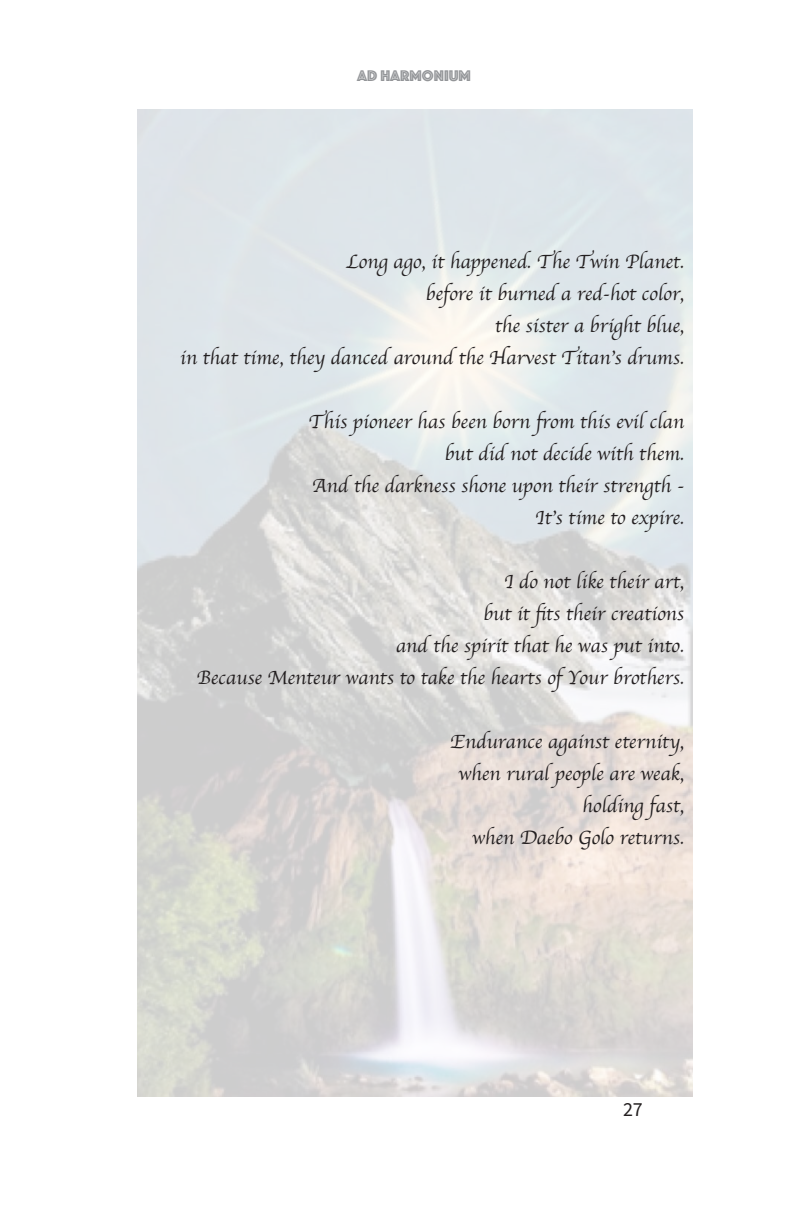
<style>
.page{position:relative;width:792px;height:1224px;background:#fff}
.page>*{position:absolute;margin:0;border:0;box-sizing:border-box;transform-origin:0 0}
.Poetry_Body_Text_-_C{font:20px "Apple Chancery";color:#231f20}
.t1{font:20px "Source Sans Pro";color:#231f20}
.t2{font:16px "Phosphate Inline";color:#939598}
</style>
<div class="page">
<p class="t2" style="left:357px;top:65px;width:115px">AD HARMONIUM</p>
<p class="Poetry_Body_Text_-_C" style="left:346px;top:246px;width:340px">Long ago, it happened. The Twin Planet.</p>
<p class="Poetry_Body_Text_-_C" style="left:426px;top:278px;width:260px">before it burned a red-hot color,</p>
<p class="Poetry_Body_Text_-_C" style="left:495px;top:310px;width:191px">the sister a bright blue,</p>
<p class="Poetry_Body_Text_-_C" style="left:180px;top:342px;width:506px">in that time, they danced around the Harvest Titan’s drums.</p>
<p class="Poetry_Body_Text_-_C" style="left:308px;top:406px;width:377px">This pioneer has been born from this evil clan</p>
<p class="Poetry_Body_Text_-_C" style="left:445px;top:438px;width:241px">but did not decide with them.</p>
<p class="Poetry_Body_Text_-_C" style="left:312px;top:470px;width:373px">And the darkness shone upon their strength -</p>
<p class="Poetry_Body_Text_-_C" style="left:535px;top:502px;width:150px">It’s time to expire.</p>
<p class="Poetry_Body_Text_-_C" style="left:504px;top:566px;width:181px">I do not like their art,</p>
<p class="Poetry_Body_Text_-_C" style="left:483px;top:598px;width:202px">but it fits their creations</p>
<p class="Poetry_Body_Text_-_C" style="left:396px;top:630px;width:290px">and the spirit that he was put into.</p>
<p class="Poetry_Body_Text_-_C" style="left:196px;top:662px;width:489px">Because Menteur wants to take the hearts of Your brothers.</p>
<p class="Poetry_Body_Text_-_C" style="left:450px;top:726px;width:235px">Endurance against eternity,</p>
<p class="Poetry_Body_Text_-_C" style="left:459px;top:758px;width:227px">when rural people are weak,</p>
<p class="Poetry_Body_Text_-_C" style="left:582px;top:790px;width:103px">holding fast,</p>
<p class="Poetry_Body_Text_-_C" style="left:472px;top:822px;width:213px">when Daebo Golo returns.</p>
<p class="t1" style="left:623px;top:1096px;width:21px">27</p>
</div>
